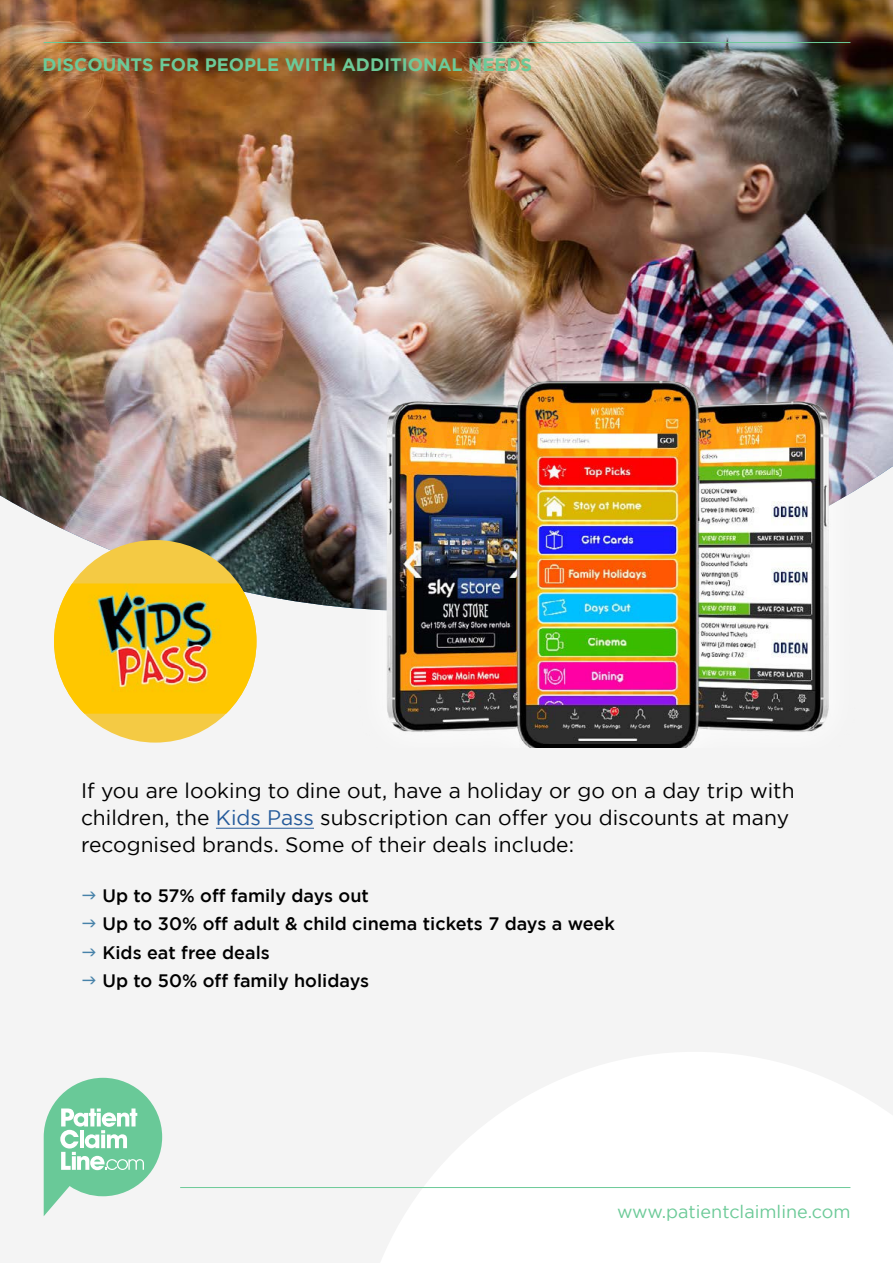
<style>
.page{position:relative;width:893px;height:1263px;background:#f4f4f4}
.page>*{position:absolute;margin:0;border:0;box-sizing:border-box;transform-origin:0 0}
.t1{font:21px/27px "Gotham";color:#000}
.t2{font:500 18px/28.5px "Gotham";color:#000}
.t3{font:700 18px "Gotham";color:#6cca98}
.t4{font:18px "Gotham";color:#6cca98}
.s1{color:#265b9b}
</style>
<div class="page">
<img style="left:0;top:0;width:893px;height:608px">
<svg style="left:381px;top:1052px;width:512px;height:211px;fill:#fff"></svg>
<svg style="left:44px;top:1078px;width:118px;height:138px"></svg>
<hr style="left:180px;top:1187px;width:670px;height:1px;background:#6cca98">
<hr style="left:44px;top:42px;width:806px;height:1px;background:#6cca98">
<hr style="left:216px;top:828px;width:98px;height:1px;background:#265b9b">
<img style="left:351px;top:346px;width:513px;height:402px">
<div style="left:54px;top:540px;width:203px;height:203px;background:#f4ca44;border-radius:50%"></div>
<img style="left:54px;top:583px;width:202px;height:131px">
<p class="t3" style="left:43px;top:58px;width:491px">DISCOUNTS FOR PEOPLE WITH ADDITIONAL NEEDS</p>
<p class="t1" style="left:81px;top:779px;width:715px">If you are looking to dine out, have a holiday or go on a day trip with children, the <span class="s1">Kids Pass</span> subscription can offer you discounts at many recognised brands. Some of their deals include:</p>
<p class="t2" style="left:102px;top:882px;width:514px">Up to 57% off family days out<br>Up to 30% off adult &amp; child cinema tickets 7 days a week<br>Kids eat free deals<br>Up to 50% off family holidays</p>
<p class="t4" style="left:617px;top:1205px;width:235px">www.patientclaimline.com</p>
</div>
